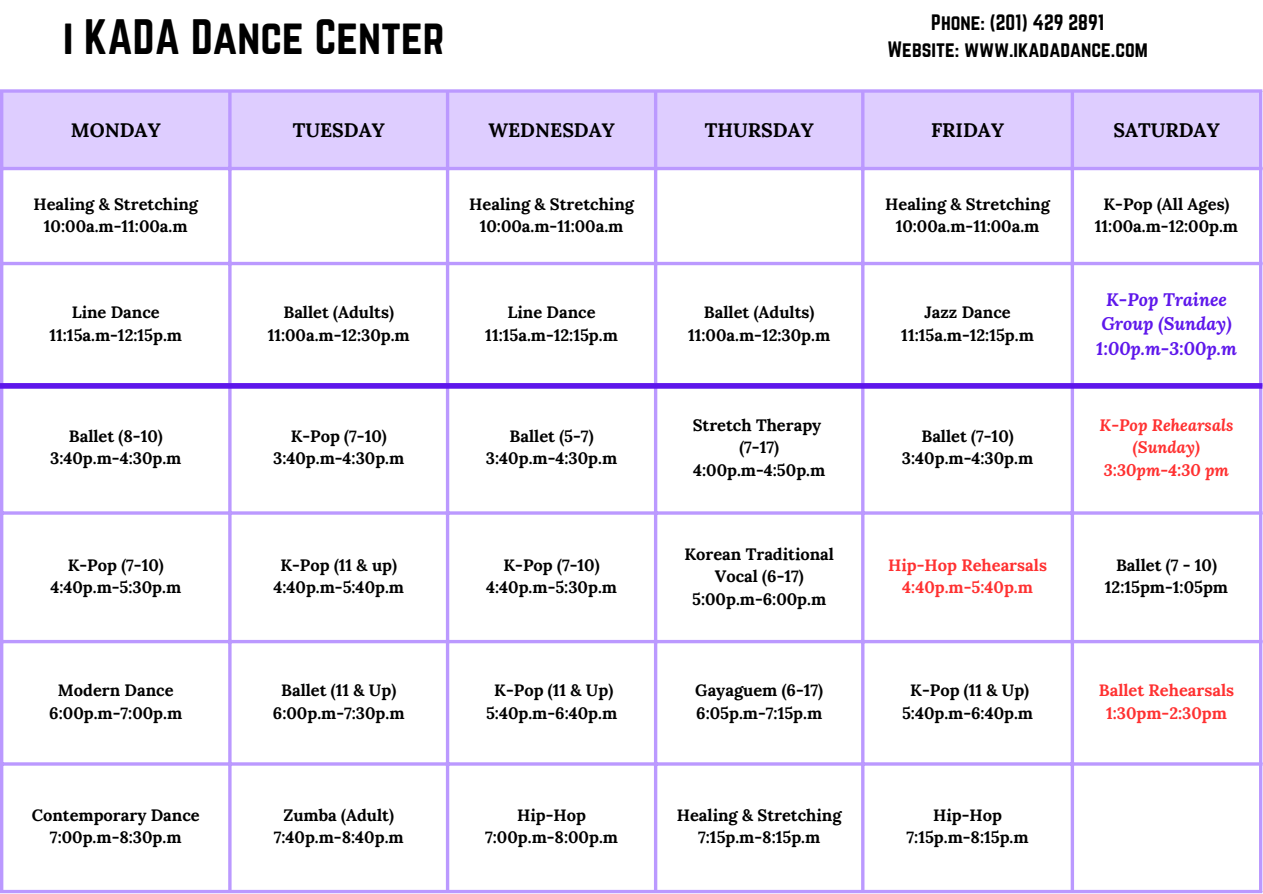
<style>
.page{position:relative;width:1263px;height:894px;background:#fff}
.page>*{position:absolute;margin:0;border:0;box-sizing:border-box;transform-origin:0 0}
.t1{font:43.5px "Norwester";color:#000}
.t2{font:700 19.5px "Lora";color:#000}
.t3{font:19.5px "Norwester";color:#000}
.t4{font:italic 700 18px/24.8px "Lora";color:#5e17eb}
.t5{font:700 16.5px/22.5px "Lora";color:#000;text-align:center}
.t6{font:700 16.5px "Lora";color:#ff3131}
.t7{font:italic 700 16.5px "Lora";color:#ff3131}
</style>
<div class="page">
<div style="left:3px;top:93px;width:1256px;height:74px;background:#decdff"></div>
<hr style="left:0;top:93px;width:3px;height:796px;background:#b9f">
<svg style="left:228px;top:93px;width:4px;height:796px;fill:#b9f"></svg>
<hr style="left:446px;top:93px;width:3px;height:796px;background:#b9f">
<hr style="left:654px;top:93px;width:3px;height:796px;background:#b9f">
<hr style="left:861px;top:93px;width:3px;height:796px;background:#b9f">
<hr style="left:1071px;top:93px;width:3px;height:796px;background:#b9f">
<hr style="left:1259px;top:93px;width:3px;height:796px;background:#b9f">
<svg style="left:0;top:89px;width:1262px;height:4px;fill:#b9f"></svg>
<hr style="left:0;top:167px;width:1262px;height:3px;background:#b9f">
<hr style="left:0;top:262px;width:1262px;height:3px;background:#b9f">
<hr style="left:0;top:511px;width:1262px;height:3px;background:#b9f">
<svg style="left:3px;top:639px;width:1256px;height:4px;fill:#b9f"></svg>
<hr style="left:0;top:762px;width:1262px;height:3px;background:#b9f">
<svg style="left:0;top:889px;width:1262px;height:4px;fill:#b9f"></svg>
<div style="left:0;top:383px;width:1262px;height:5px;background:#5e17eb"></div>
<p class="t1" style="left:63px;top:11px;width:383px">i KADA Dance Center</p>
<p class="t3" style="left:931px;top:10px;width:174px">Phone: (201) 429 2891</p>
<p class="t3" style="left:887px;top:37px;width:262px">Website: www.ikadadance.com</p>
<p class="t2" style="left:71px;top:117px;width:91px">MONDAY</p>
<p class="t2" style="left:293px;top:117px;width:94px">TUESDAY</p>
<p class="t2" style="left:488px;top:117px;width:128px">WEDNESDAY</p>
<p class="t2" style="left:705px;top:117px;width:111px">THURSDAY</p>
<p class="t2" style="left:931px;top:117px;width:74px">FRIDAY</p>
<p class="t2" style="left:1113px;top:117px;width:108px">SATURDAY</p>
<p class="t5" style="left:33px;top:192px;width:166px">Healing &amp; Stretching</p>
<p class="t5" style="left:44px;top:215px;width:145px">10:00a.m-11:00a.m</p>
<p class="t5" style="left:469px;top:192px;width:166px">Healing &amp; Stretching</p>
<p class="t5" style="left:480px;top:215px;width:145px">10:00a.m-11:00a.m</p>
<p class="t5" style="left:885px;top:192px;width:166px">Healing &amp; Stretching</p>
<p class="t5" style="left:896px;top:215px;width:145px">10:00a.m-11:00a.m</p>
<p class="t5" style="left:1103px;top:192px;width:128px">K-Pop (All Ages)</p>
<p class="t5" style="left:1095px;top:215px;width:145px">11:00a.m-12:00p.m</p>
<p class="t5" style="left:72px;top:301px;width:90px">Line Dance</p>
<p class="t5" style="left:50px;top:323px;width:134px">11:15a.m-12:15p.m</p>
<p class="t5" style="left:283px;top:301px;width:112px">Ballet (Adults)</p>
<p class="t5" style="left:268px;top:323px;width:144px">11:00a.m-12:30p.m</p>
<p class="t5" style="left:508px;top:301px;width:90px">Line Dance</p>
<p class="t5" style="left:485px;top:323px;width:134px">11:15a.m-12:15p.m</p>
<p class="t5" style="left:704px;top:301px;width:112px">Ballet (Adults)</p>
<p class="t5" style="left:688px;top:323px;width:144px">11:00a.m-12:30p.m</p>
<p class="t5" style="left:924px;top:301px;width:88px">Jazz Dance</p>
<p class="t5" style="left:901px;top:323px;width:134px">11:15a.m-12:15p.m</p>
<p class="t4" style="left:1101px;top:286px;width:132px">K-Pop Trainee<br>Group (Sunday)</p>
<p class="t4" style="left:1096px;top:336px;width:142px">1:00p.m-3:00p.m</p>
<p class="t5" style="left:69px;top:424px;width:95px">Ballet (8-10)</p>
<p class="t5" style="left:50px;top:447px;width:133px">3:40p.m-4:30p.m</p>
<p class="t5" style="left:291px;top:424px;width:98px">K-Pop (7-10)</p>
<p class="t5" style="left:273px;top:447px;width:133px">3:40p.m-4:30p.m</p>
<p class="t5" style="left:510px;top:424px;width:85px">Ballet (5-7)</p>
<p class="t5" style="left:486px;top:447px;width:133px">3:40p.m-4:30p.m</p>
<p class="t5" style="left:693px;top:413px;width:130px">Stretch Therapy</p>
<p class="t5" style="left:739px;top:435px;width:41px">(7-17)</p>
<p class="t5" style="left:693px;top:458px;width:134px">4:00p.m-4:50p.m</p>
<p class="t5" style="left:921px;top:424px;width:94px">Ballet (7-10)</p>
<p class="t5" style="left:902px;top:447px;width:133px">3:40p.m-4:30p.m</p>
<p class="t7" style="left:1100px;top:413px;width:135px">K-Pop Rehearsals</p>
<p class="t7" style="left:1133px;top:436px;width:69px">(Sunday)</p>
<p class="t7" style="left:1104px;top:458px;width:127px">3:30pm-4:30 pm</p>
<p class="t5" style="left:68px;top:553px;width:98px">K-Pop (7-10)</p>
<p class="t5" style="left:50px;top:576px;width:132px">4:40p.m-5:30p.m</p>
<p class="t5" style="left:280px;top:553px;width:118px">K-Pop (11 &amp; up)</p>
<p class="t5" style="left:273px;top:576px;width:132px">4:40p.m-5:40p.m</p>
<p class="t5" style="left:504px;top:553px;width:98px">K-Pop (7-10)</p>
<p class="t5" style="left:486px;top:576px;width:132px">4:40p.m-5:30p.m</p>
<p class="t5" style="left:684px;top:542px;width:151px">Korean Traditional<br>Vocal (6-17)</p>
<p class="t5" style="left:692px;top:587px;width:136px">5:00p.m-6:00p.m</p>
<p class="t6" style="left:888px;top:554px;width:160px">Hip-Hop Rehearsals</p>
<p class="t6" style="left:902px;top:576px;width:132px">4:40p.m-5:40p.m</p>
<p class="t5" style="left:1116px;top:553px;width:102px">Ballet (7 - 10)</p>
<p class="t5" style="left:1105px;top:576px;width:125px">12:15pm-1:05pm</p>
<p class="t5" style="left:58px;top:678px;width:117px">Modern Dance</p>
<p class="t5" style="left:49px;top:701px;width:134px">6:00p.m-7:00p.m</p>
<p class="t5" style="left:281px;top:678px;width:117px">Ballet (11 &amp; Up)</p>
<p class="t5" style="left:273px;top:701px;width:133px">6:00p.m-7:30p.m</p>
<p class="t5" style="left:494px;top:678px;width:120px">K-Pop (11 &amp; Up)</p>
<p class="t5" style="left:486px;top:701px;width:133px">5:40p.m-6:40p.m</p>
<p class="t5" style="left:695px;top:678px;width:129px">Gayaguem (6-17)</p>
<p class="t5" style="left:696px;top:701px;width:127px">6:05p.m-7:15p.m</p>
<p class="t5" style="left:910px;top:678px;width:120px">K-Pop (11 &amp; Up)</p>
<p class="t5" style="left:902px;top:701px;width:133px">5:40p.m-6:40p.m</p>
<p class="t6" style="left:1099px;top:679px;width:137px">Ballet Rehearsals</p>
<p class="t6" style="left:1106px;top:701px;width:122px">1:30pm-2:30pm</p>
<p class="t5" style="left:32px;top:803px;width:170px">Contemporary Dance</p>
<p class="t5" style="left:50px;top:825px;width:133px">7:00p.m-8:30p.m</p>
<p class="t5" style="left:283px;top:803px;width:112px">Zumba (Adult)</p>
<p class="t5" style="left:274px;top:825px;width:131px">7:40p.m-8:40p.m</p>
<p class="t5" style="left:517px;top:803px;width:70px">Hip-Hop</p>
<p class="t5" style="left:485px;top:825px;width:134px">7:00p.m-8:00p.m</p>
<p class="t5" style="left:677px;top:803px;width:166px">Healing &amp; Stretching</p>
<p class="t5" style="left:698px;top:825px;width:124px">7:15p.m-8:15p.m</p>
<p class="t5" style="left:933px;top:803px;width:70px">Hip-Hop</p>
<p class="t5" style="left:906px;top:825px;width:124px">7:15p.m-8:15p.m</p>
</div>
